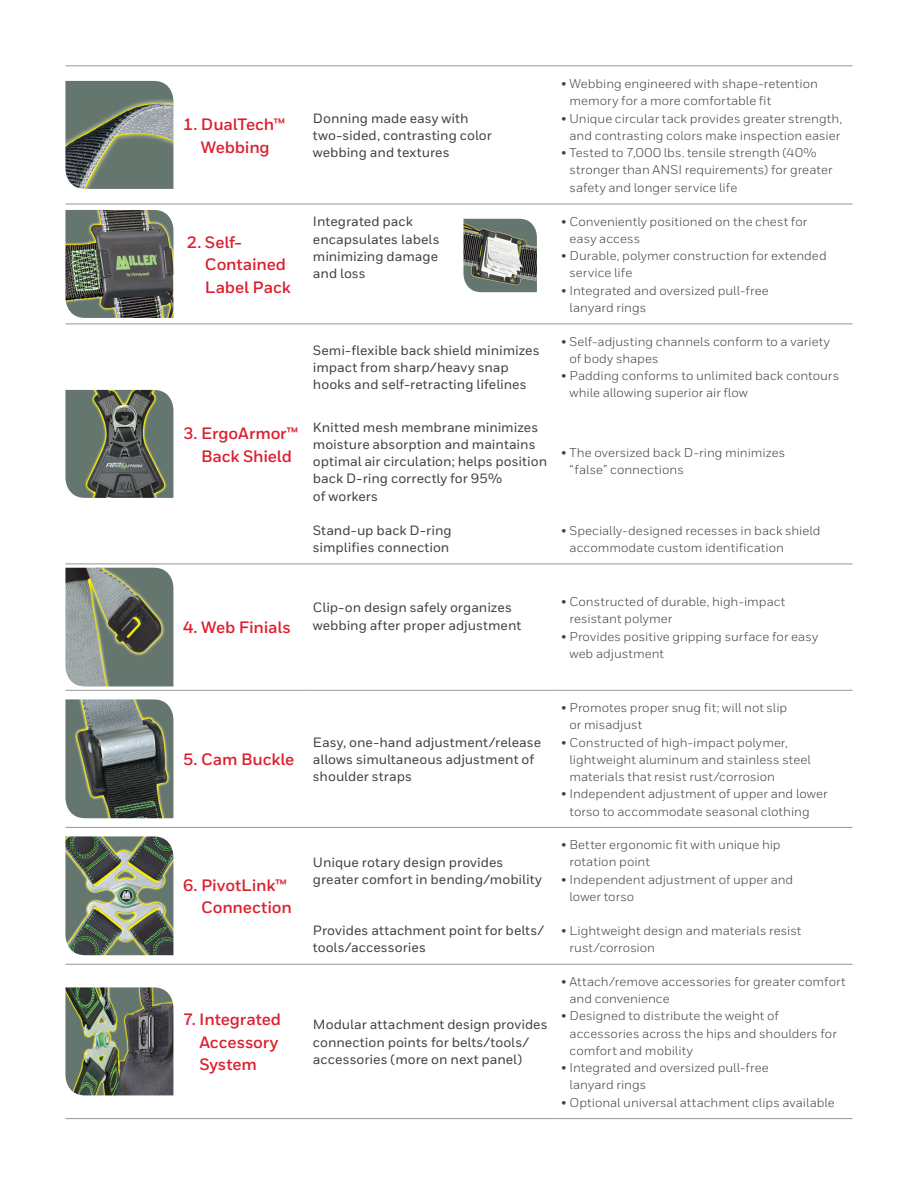
<style>
.page{position:relative;width:918px;height:1188px;background:#fff}
.page>*{position:absolute;margin:0;border:0;box-sizing:border-box;transform-origin:0 0}
.Heading_2__11_15{font:700 16.5px/22.5px "Honeywell Sans";letter-spacing:-.01em;color:#dc202e}
.Features_Description{font:500 13.5px/17.2px "Honeywell Sans";color:#414042}
.Features_Bullets_Ind{font:12.75px/17.2px "Honeywell Sans";color:#414042}
</style>
<div class="page">
<hr style="left:65px;top:65px;width:118px;height:1px;background:#939598">
<hr style="left:183px;top:65px;width:123px;height:1px;background:#939598">
<hr style="left:306px;top:65px;width:249px;height:1px;background:#939598">
<hr style="left:555px;top:65px;width:298px;height:1px;background:#939598">
<hr style="left:65px;top:964px;width:118px;height:1px;background:#939598">
<hr style="left:183px;top:964px;width:123px;height:1px;background:#939598">
<hr style="left:306px;top:964px;width:249px;height:1px;background:#939598">
<hr style="left:555px;top:964px;width:298px;height:1px;background:#939598">
<hr style="left:65px;top:1118px;width:118px;height:1px;background:#939598">
<hr style="left:183px;top:1118px;width:123px;height:1px;background:#939598">
<hr style="left:306px;top:1118px;width:249px;height:1px;background:#939598">
<hr style="left:555px;top:1118px;width:298px;height:1px;background:#939598">
<hr style="left:65px;top:827px;width:118px;height:1px;background:#939598">
<hr style="left:183px;top:827px;width:123px;height:1px;background:#939598">
<hr style="left:306px;top:827px;width:249px;height:1px;background:#939598">
<hr style="left:555px;top:827px;width:298px;height:1px;background:#939598">
<hr style="left:65px;top:564px;width:118px;height:1px;background:#939598">
<hr style="left:183px;top:564px;width:123px;height:1px;background:#939598">
<hr style="left:306px;top:564px;width:249px;height:1px;background:#939598">
<hr style="left:555px;top:564px;width:298px;height:1px;background:#939598">
<hr style="left:65px;top:690px;width:118px;height:1px;background:#939598">
<hr style="left:183px;top:690px;width:123px;height:1px;background:#939598">
<hr style="left:306px;top:690px;width:249px;height:1px;background:#939598">
<hr style="left:555px;top:690px;width:298px;height:1px;background:#939598">
<hr style="left:65px;top:204px;width:118px;height:1px;background:#939598">
<hr style="left:183px;top:204px;width:123px;height:1px;background:#939598">
<hr style="left:306px;top:204px;width:249px;height:1px;background:#939598">
<hr style="left:555px;top:204px;width:298px;height:1px;background:#939598">
<hr style="left:65px;top:324px;width:118px;height:1px;background:#939598">
<hr style="left:183px;top:324px;width:123px;height:1px;background:#939598">
<hr style="left:306px;top:324px;width:249px;height:1px;background:#939598">
<hr style="left:555px;top:324px;width:298px;height:1px;background:#939598">
<img style="left:65px;top:81px;width:108px;height:108px">
<img style="left:65px;top:210px;width:108px;height:108px">
<img style="left:65px;top:390px;width:108px;height:108px">
<img style="left:65px;top:568px;width:108px;height:119px">
<img style="left:65px;top:699px;width:108px;height:119px">
<img style="left:65px;top:836px;width:108px;height:119px">
<img style="left:65px;top:987px;width:108px;height:108px">
<img style="left:463px;top:219px;width:74px;height:73px">
<p class="Heading_2__11_15" style="left:183px;top:113px;width:104px;text-align:center">1. DualTech™<br>Webbing</p>
<p class="Features_Description" style="left:313px;top:110px;width:180px">Donning made easy with two-sided, contrasting color webbing and textures</p>
<p class="Features_Bullets_Ind" style="left:569px;top:75px;width:250px;text-indent:-8px">• Webbing engineered with shape-retention memory for a more comfortable fit</p>
<p class="Features_Bullets_Ind" style="left:561px;top:110px;width:282px;text-align:center">• Unique circular tack provides greater strength, and contrasting colors make inspection easier</p>
<p class="Features_Bullets_Ind" style="left:569px;top:144px;width:265px;text-indent:-8px">• Tested to 7,000 lbs. tensile strength (40% stronger than ANSI requirements) for greater safety and longer service life</p>
<p class="Heading_2__11_15" style="left:205px;top:231px;width:87px;text-indent:-18px">2. Self-<br>Contained<br>Label Pack</p>
<p class="Heading_2__11_15" style="left:201px;top:422px;width:98px;text-indent:-18px">3. ErgoArmor™<br>Back Shield</p>
<p class="Features_Description" style="left:313px;top:213px;width:128px">Integrated pack encapsulates labels minimizing damage and loss</p>
<p class="Features_Bullets_Ind" style="left:569px;top:213px;width:239px;text-indent:-8px">• Conveniently positioned on the chest for easy access</p>
<p class="Features_Bullets_Ind" style="left:569px;top:247px;width:259px;text-indent:-8px">• Durable, polymer construction for extended service life</p>
<p class="Features_Bullets_Ind" style="left:569px;top:282px;width:201px;text-indent:-8px">• Integrated and oversized pull-free lanyard rings</p>
<p class="Features_Description" style="left:313px;top:341px;width:228px">Semi-flexible back shield minimizes impact from sharp/heavy snap hooks and self-retracting lifelines</p>
<p class="Features_Bullets_Ind" style="left:569px;top:333px;width:262px;text-indent:-8px">• Self-adjusting channels conform to a variety of body shapes</p>
<p class="Features_Bullets_Ind" style="left:569px;top:367px;width:271px;text-indent:-8px">• Padding conforms to unlimited back contours while allowing superior air flow</p>
<p class="Features_Description" style="left:313px;top:419px;width:236px">Knitted mesh membrane minimizes moisture absorption and maintains optimal air circulation; helps position back D-ring correctly for 95%<br>of workers</p>
<p class="Features_Bullets_Ind" style="left:569px;top:444px;width:217px;text-indent:-8px">• The oversized back D-ring minimizes “false” connections</p>
<p class="Features_Description" style="left:313px;top:522px;width:140px">Stand-up back D-ring simplifies connection</p>
<p class="Features_Bullets_Ind" style="left:569px;top:522px;width:253px;text-indent:-8px">• Specially-designed recesses in back shield accommodate custom identification</p>
<p class="Heading_2__11_15" style="left:183px;top:617px;width:109px">4. Web Finials</p>
<p class="Heading_2__11_15" style="left:183px;top:749px;width:113px">5. Cam Buckle</p>
<p class="Heading_2__11_15" style="left:201px;top:874px;width:92px;text-indent:-18px">6. PivotLink™<br>Connection</p>
<p class="Features_Description" style="left:313px;top:599px;width:210px">Clip-on design safely organizes webbing after proper adjustment</p>
<p class="Features_Bullets_Ind" style="left:569px;top:593px;width:217px;text-indent:-8px">• Constructed of durable, high-impact resistant polymer</p>
<p class="Features_Bullets_Ind" style="left:569px;top:628px;width:250px;text-indent:-8px">• Provides positive gripping surface for easy web adjustment</p>
<p class="Features_Description" style="left:313px;top:734px;width:230px">Easy, one-hand adjustment/release allows simultaneous adjustment of shoulder straps</p>
<p class="Features_Description" style="left:313px;top:854px;width:231px">Unique rotary design provides greater comfort in bending/mobility</p>
<p class="Features_Bullets_Ind" style="left:569px;top:699px;width:219px;text-indent:-8px">• Promotes proper snug fit; will not slip or misadjust</p>
<p class="Features_Bullets_Ind" style="left:569px;top:734px;width:243px;text-indent:-8px">• Constructed of high-impact polymer, lightweight aluminum and stainless steel materials that resist rust/corrosion</p>
<p class="Features_Bullets_Ind" style="left:569px;top:785px;width:260px;text-indent:-8px">• Independent adjustment of upper and lower torso to accommodate seasonal clothing</p>
<p class="Features_Bullets_Ind" style="left:569px;top:836px;width:213px;text-indent:-8px">• Better ergonomic fit with unique hip rotation point</p>
<p class="Features_Bullets_Ind" style="left:569px;top:871px;width:225px;text-indent:-8px">• Independent adjustment of upper and lower torso</p>
<p class="Features_Description" style="left:313px;top:922px;width:233px">Provides attachment point for belts/ tools/accessories</p>
<p class="Features_Bullets_Ind" style="left:569px;top:922px;width:234px;text-indent:-8px">• Lightweight design and materials resist rust/corrosion</p>
<p class="Heading_2__11_15" style="left:199px;top:1009px;width:83px;text-indent:-16px">7. Integrated<br>Accessory<br>System</p>
<p class="Features_Description" style="left:313px;top:1016px;width:236px">Modular attachment design provides connection points for belts/tools/ accessories (more on next panel)</p>
<p class="Features_Bullets_Ind" style="left:569px;top:973px;width:278px;text-indent:-8px">• Attach/remove accessories for greater comfort and convenience</p>
<p class="Features_Bullets_Ind" style="left:569px;top:1007px;width:269px;text-indent:-8px">• Designed to distribute the weight of accessories across the hips and shoulders for comfort and mobility</p>
<p class="Features_Bullets_Ind" style="left:569px;top:1059px;width:201px;text-indent:-8px">• Integrated and oversized pull-free lanyard rings</p>
<p class="Features_Bullets_Ind" style="left:561px;top:1094px;width:275px">• Optional universal attachment clips available</p>
</div>
